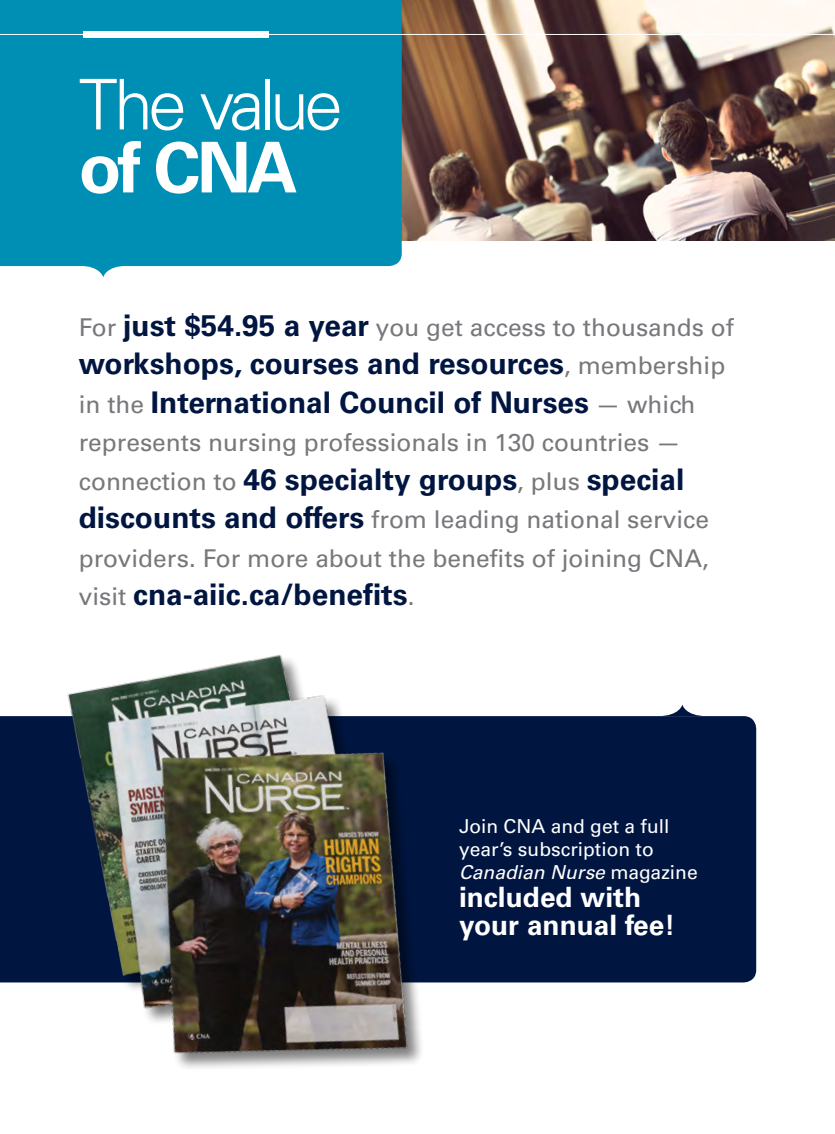
<style>
.page{position:relative;width:835px;height:1134px;background:#fff}
.page>*{position:absolute;margin:0;border:0;box-sizing:border-box;transform-origin:0 0}
.Heading{font:300 70px/63px "Univers LT Std";letter-spacing:-.07em;color:#fff}
.Intro{font:700 29.75px/38.5px "Univers LT Std";color:#001641}
.Sidebar{font:700 28px/28px "Univers LT Std";color:#fff}
.Intro-2{font:24.5px/38.5px "Univers LT Std";color:#77787b}
.Sidebar-2{font:19.25px/23.1px "Univers LT Std";color:#fff}
.s1{font-weight:700}
.s2{font-weight:700;font-size:29.75px;color:#001641}
.s3{font-weight:400;font-size:24.5px;color:#77787b}
.s4{font-style:italic}
</style>
<div class="page">
<img style="left:402px;top:0;width:433px;height:241px">
<div style="left:0;top:0;width:402px;height:266px;background:#008fb4"></div>
<svg style="left:79px;top:266px;width:49px;height:11px"></svg>
<hr style="left:0;top:34px;width:835px;height:1px;background:#fff">
<div style="left:83px;top:31px;width:185px;height:7px;background:#fff"></div>
<svg style="left:662px;top:705px;width:40px;height:11px"></svg>
<div style="left:0;top:716px;width:756px;height:266px;background:#001641"></div>
<img style="left:20px;top:654px;width:433px;height:414px">
<p class="Heading" style="left:79px;top:73px;width:266px">The value <span class="s1">of CNA</span></p>
<p class="Intro-2" style="left:79px;top:308px;width:657px">For <span class="s2">just $54.95 a year</span> you get access to thousands of</p>
<p class="Intro" style="left:79px;top:345px;width:648px">workshops, courses and resources<span class="s3">, membership in the</span> International Council of Nurses <span class="s3">— which</span></p>
<p class="Intro-2" style="left:79px;top:423px;width:603px">represents nursing professionals in 130 countries —</p>
<p class="Intro" style="left:79px;top:460px;width:607px"><span class="s3">connection to</span> 46 specialty groups<span class="s3">, plus</span> special</p>
<p class="Intro-2" style="left:79px;top:500px;width:632px"><span class="s2">discounts and offers</span> from leading national service providers. For more about the benefits of joining CNA,</p>
<p class="Intro" style="left:79px;top:576px;width:337px"><span class="s3">visit</span> cna-aiic.ca/benefits<span class="s3">.</span></p>
<p class="Sidebar-2" style="left:459px;top:814px;width:240px">Join CNA and get a full year’s subscription to<br><span class="s4">Canadian Nurse</span> magazine</p>
<p class="Sidebar" style="left:459px;top:883px;width:218px">included with your annual fee!</p>
</div>
